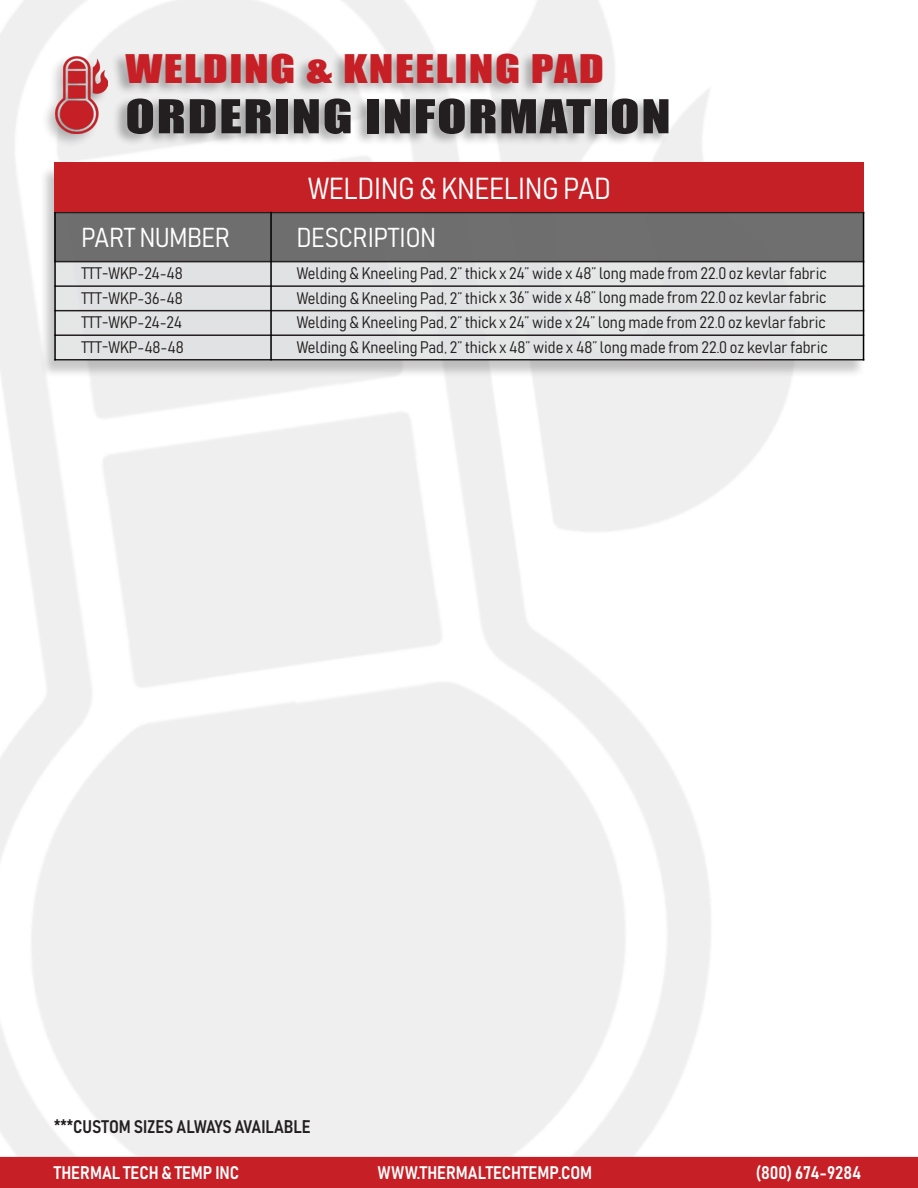
<style>
.page{position:relative;width:918px;height:1188px;background:#fff}
.page>*{position:absolute;margin:0;border:0;box-sizing:border-box;transform-origin:0 0}
.t1{font:43.2px "Impact";letter-spacing:.03em;color:#231f20;scale:1.26 1}
.t2{font:36.15px "Impact";letter-spacing:.03em;color:#c62026;scale:1.26 1}
.t3{font:30px "Bahnschrift";color:#fff}
.t4{font:27px "Bahnschrift";color:#fff}
.t5{font:18px "Bahnschrift";color:#fff}
.t6{font:18px "Bahnschrift";color:#231f20}
.t7{font:16.5px "Bahnschrift";color:#231f20}
</style>
<div class="page">
<img style="left:0;top:0;width:918px;height:1157px">
<div style="left:39px;top:165px;width:827px;height:213px;background:#231f20;opacity:.35"></div>
<div style="left:54px;top:163px;width:810px;height:197px;background:#dbddde"></div>
<div style="left:54px;top:212px;width:810px;height:49px;background:#6e6e6f"></div>
<hr style="left:54px;top:212px;width:810px;height:1px;background:#231f20">
<hr style="left:54px;top:261px;width:810px;height:1px;background:#231f20">
<hr style="left:54px;top:285px;width:810px;height:2px;background:#231f20">
<hr style="left:54px;top:310px;width:810px;height:1px;background:#231f20">
<hr style="left:54px;top:334px;width:810px;height:2px;background:#231f20">
<hr style="left:54px;top:359px;width:810px;height:1px;background:#231f20">
<hr style="left:863px;top:212px;width:1px;height:148px;background:#000">
<hr style="left:54px;top:212px;width:2px;height:148px;background:#000">
<div style="left:54px;top:163px;width:810px;height:49px;background:#c52026"></div>
<hr style="left:270px;top:212px;width:2px;height:148px;background:#000">
<div style="left:41px;top:55px;width:67px;height:93px;background:#231f20;opacity:.35"></div>
<img style="left:56px;top:56px;width:51px;height:77px">
<div style="left:111px;top:51px;width:559px;height:96px;background:#231f20;opacity:.35"></div>
<div style="left:0;top:1157px;width:918px;height:31px;background:#c62026"></div>
<p class="t2" style="left:125px;top:41px;width:381px">WELDING &amp; KNEELING PAD</p>
<p class="t1" style="left:125px;top:83px;width:434px">ORDERING INFORMATION</p>
<p class="t3" style="left:308px;top:170px;width:304px">WELDING &amp; KNEELING PAD</p>
<p class="t4" style="left:82px;top:220px;width:150px">PART NUMBER</p>
<p class="t4" style="left:297px;top:221px;width:141px">DESCRIPTION</p>
<p class="t7" style="left:81px;top:263px;width:103px">TTT-WKP-24-48</p>
<p class="t7" style="left:82px;top:287px;width:103px">TTT-WKP-36-48</p>
<p class="t7" style="left:81px;top:312px;width:102px">TTT-WKP-24-24</p>
<p class="t7" style="left:81px;top:336px;width:104px">TTT-WKP-48-48</p>
<p class="t7" style="left:297px;top:263px;width:531px">Welding &amp; Kneeling Pad, 2” thick x 24” wide x 48” long made from 22.0 oz kevlar fabric</p>
<p class="t7" style="left:297px;top:287px;width:531px">Welding &amp; Kneeling Pad, 2” thick x 36” wide x 48” long made from 22.0 oz kevlar fabric</p>
<p class="t7" style="left:297px;top:312px;width:530px">Welding &amp; Kneeling Pad, 2” thick x 24” wide x 24” long made from 22.0 oz kevlar fabric</p>
<p class="t7" style="left:297px;top:337px;width:532px">Welding &amp; Kneeling Pad, 2” thick x 48” wide x 48” long made from 22.0 oz kevlar fabric</p>
<p class="t6" style="left:54px;top:1115px;width:258px">***CUSTOM SIZES ALWAYS AVAILABLE</p>
<p class="t5" style="left:54px;top:1161px;width:187px">THERMAL TECH &amp; TEMP INC</p>
<p class="t5" style="left:378px;top:1161px;width:216px">WWW.THERMALTECHTEMP.COM</p>
<p class="t5" style="left:756px;top:1161px;width:107px">(800) 674-9284</p>
</div>
